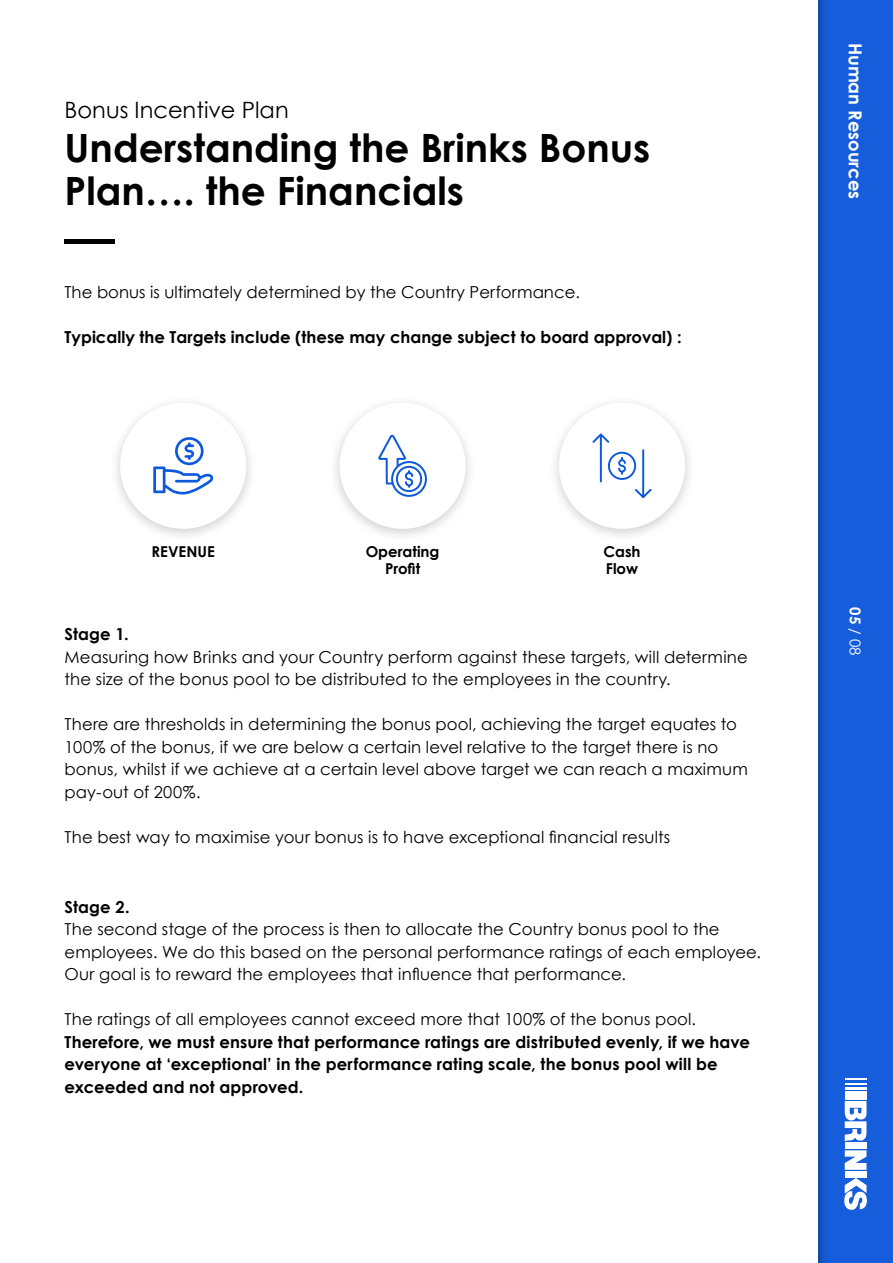
<style>
.page{position:relative;width:893px;height:1263px;background:#fff}
.page>*{position:absolute;margin:0;border:0;box-sizing:border-box;transform-origin:0 0}
.t1{font:700 39px/43.5px "Century Gothic";color:#000}
.t2{font:22.5px "Century Gothic";color:#000}
.t3{font:700 18px "Century Gothic";color:#fff}
.t4{font:16.5px/22.5px "Century Gothic";letter-spacing:.005em;color:#000}
.t5{font:700 16.5px/22.5px "Century Gothic";letter-spacing:.005em;color:#000}
.t6{font:700 15px/16.5px "Century Gothic";color:#000;text-align:center}
.t7{font:15px "Century Gothic";color:#fff}
.s1{font-weight:700}
</style>
<div class="page">
<img style="left:818px;top:0;width:75px;height:1263px">
<hr style="left:845px;top:1078px;width:21px;height:2px;background:#fff">
<hr style="left:845px;top:1083px;width:21px;height:2px;background:#fff">
<hr style="left:845px;top:1087px;width:21px;height:2px;background:#fff">
<hr style="left:845px;top:1091px;width:21px;height:3px;background:#fff">
<div style="left:845px;top:1095px;width:21px;height:5px;background:#fff"></div>
<svg style="left:845px;top:1101px;width:21px;height:40px"></svg>
<div style="left:845px;top:1142px;width:21px;height:6px;background:#fff"></div>
<svg style="left:845px;top:1150px;width:21px;height:20px"></svg>
<div style="left:845px;top:1171px;width:21px;height:7px;background:#fff"></div>
<svg style="left:844px;top:1178px;width:23px;height:33px"></svg>
<hr style="left:65px;top:239px;width:50px;height:4px;background:#000">
<div style="left:109px;top:395px;width:149px;height:148px;background:#000;opacity:.2"></div>
<div style="left:120px;top:403px;width:126px;height:126px;background:#fff;border-radius:50%"></div>
<div style="left:329px;top:395px;width:148px;height:148px;background:#000;opacity:.2"></div>
<div style="left:340px;top:403px;width:126px;height:126px;background:#fff;border-radius:50%"></div>
<div style="left:548px;top:395px;width:148px;height:148px;background:#000;opacity:.2"></div>
<div style="left:559px;top:403px;width:126px;height:126px;background:#fff;border-radius:50%"></div>
<svg style="left:153px;top:437px;width:60px;height:57px"></svg>
<svg style="left:378px;top:434px;width:49px;height:63px"></svg>
<svg style="left:592px;top:433px;width:60px;height:65px"></svg>
<h2 class="t2" style="left:65px;top:96px;width:226px">Bonus Incentive Plan</h2>
<h1 class="t1" style="left:65px;top:125px;width:587px">Understanding the Brinks Bonus<br>Plan…. the Financials</h1>
<p class="t4" style="left:65px;top:281px;width:517px">The bonus is ultimately determined by the Country Performance.</p>
<p class="t5" style="left:65px;top:326px;width:619px">Typically the Targets include (these may change subject to board approval) :</p>
<p class="t6" style="left:152px;top:543px;width:65px">REVENUE</p>
<p class="t6" style="left:366px;top:543px;width:75px">Operating<br>Profit</p>
<p class="t6" style="left:603px;top:543px;width:39px;text-align:left">Cash<br>Flow</p>
<p class="t5" style="left:65px;top:623px;width:66px">Stage 1.</p>
<p class="t4" style="left:65px;top:645px;width:685px">Measuring how Brinks and your Country perform against these targets, will determine the size of the bonus pool to be distributed to the employees in the country.</p>
<p class="t4" style="left:65px;top:713px;width:685px">There are thresholds in determining the bonus pool, achieving the target equates to 100% of the bonus, if we are below a certain level relative to the target there is no bonus, whilst if we achieve at a certain level above target we can reach a maximum pay-out of 200%.</p>
<p class="t4" style="left:65px;top:825px;width:607px">The best way to maximise your bonus is to have exceptional financial results</p>
<p class="t5" style="left:65px;top:895px;width:67px">Stage 2.</p>
<p class="t4" style="left:65px;top:917px;width:698px">The second stage of the process is then to allocate the Country bonus pool to the employees. We do this based on the personal performance ratings of each employee.<br>Our goal is to reward the employees that influence that performance.</p>
<p class="t4" style="left:65px;top:1007px;width:633px">The ratings of all employees cannot exceed more that 100% of the bonus pool.</p>
<p class="t5" style="left:65px;top:1030px;width:687px">Therefore, we must ensure that performance ratings are distributed evenly, if we have everyone at ‘exceptional’ in the performance rating scale, the bonus pool will be exceeded and not approved.</p>
<p class="t3" style="left:867px;top:43px;width:158px;rotate:90deg">Human Resources</p>
<p class="t7" style="left:864px;top:607px;width:50px;rotate:90deg"><span class="s1">05</span> / 08</p>
</div>
